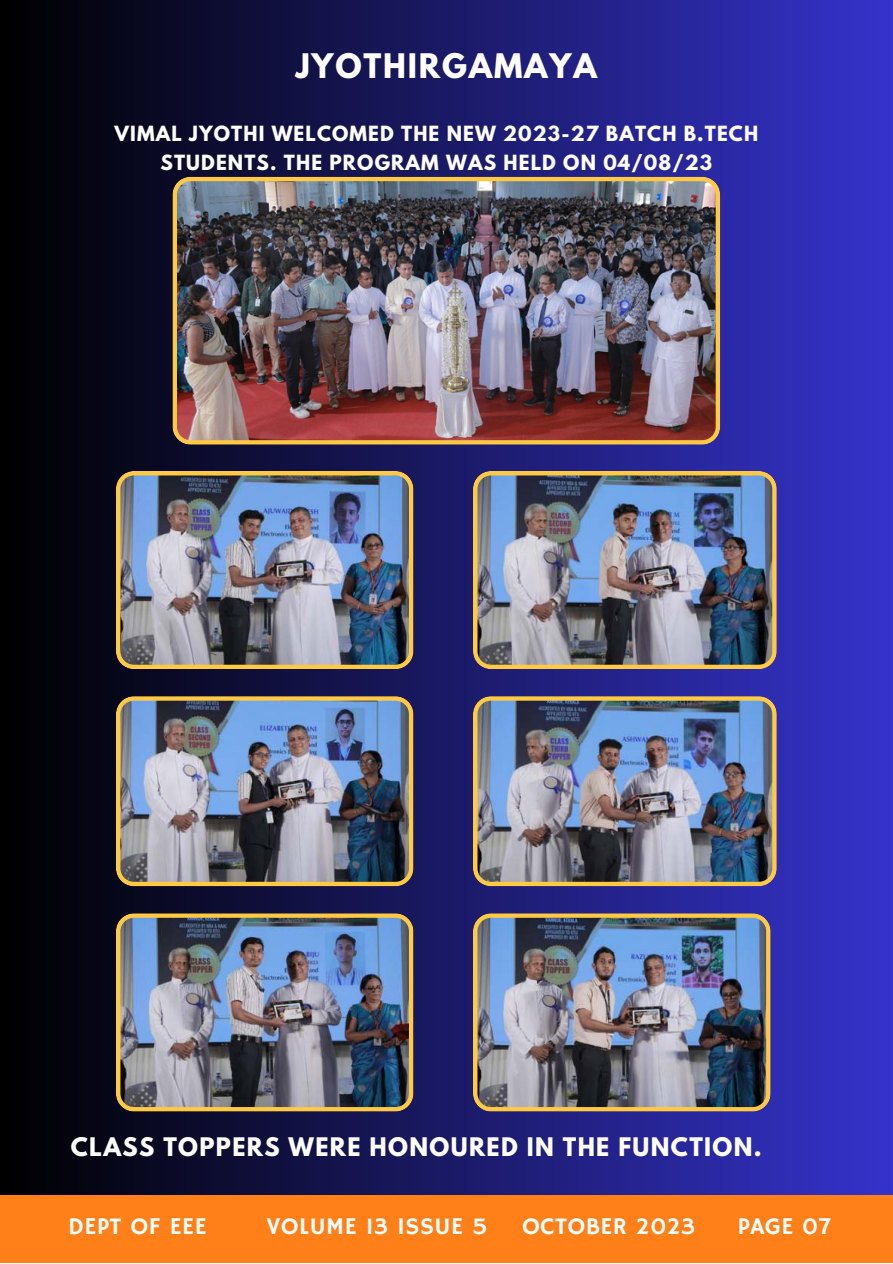
<style>
.page{position:relative;width:893px;height:1264px;background:#fff}
.page>*{position:absolute;margin:0;border:0;box-sizing:border-box;transform-origin:0 0}
.t1{font:700 30px "League Spartan";letter-spacing:.06em;color:#fff}
.t2{font:24px "Hammersmith One";letter-spacing:.02em;color:#fff}
.t3{font:700 22.65px "League Spartan";letter-spacing:.06em;color:#fff}
.t4{font:700 18.6px/29px "League Spartan";letter-spacing:.06em;color:#fff;text-align:center}
</style>
<div class="page">
<div style="left:0;top:0;width:892px;height:1262px;background:linear-gradient(to right,#000,#3533cb)"></div>
<img style="left:172px;top:177px;width:548px;height:267px">
<img style="left:116px;top:471px;width:297px;height:198px">
<img style="left:116px;top:696px;width:297px;height:190px">
<img style="left:116px;top:913px;width:297px;height:198px">
<img style="left:473px;top:913px;width:297px;height:198px">
<img style="left:473px;top:471px;width:303px;height:198px">
<img style="left:473px;top:696px;width:303px;height:190px">
<div style="left:0;top:1195px;width:892px;height:67px;background:#ff8019"></div>
<h1 class="t1" style="left:296px;top:43px;width:303px">JYOTHIRGAMAYA</h1>
<p class="t4" style="left:115px;top:119px;width:645px">VIMAL JYOTHI WELCOMED THE NEW 2023-27 BATCH B.TECH<br>STUDENTS. THE PROGRAM WAS HELD ON 04/08/23</p>
<p class="t3" style="left:71px;top:1129px;width:692px">CLASS TOPPERS WERE HONOURED IN THE FUNCTION.</p>
<p class="t2" style="left:68px;top:1212px;width:140px">DEPT OF EEE</p>
<p class="t2" style="left:266px;top:1212px;width:223px">VOLUME 13 ISSUE 5</p>
<p class="t2" style="left:522px;top:1212px;width:174px">OCTOBER 2023</p>
<p class="t2" style="left:737px;top:1212px;width:94px">PAGE 07</p>
</div>
